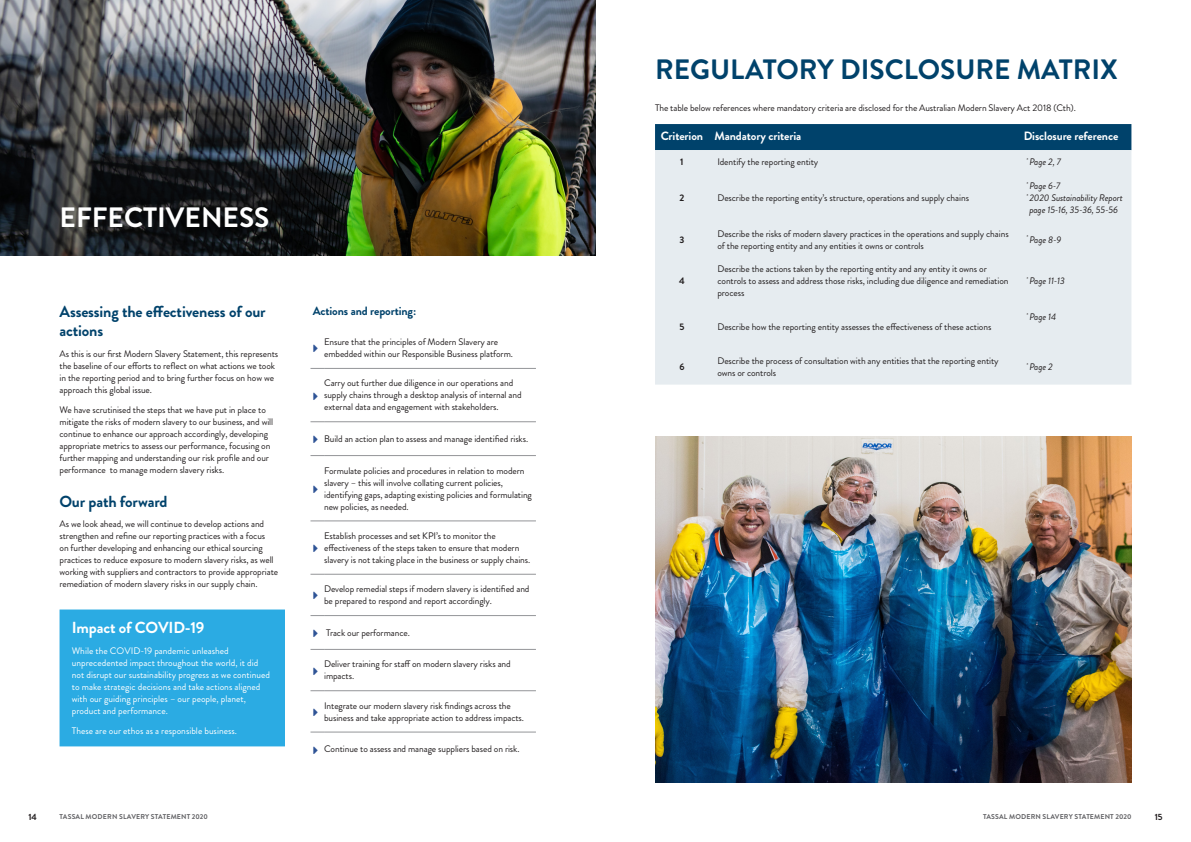
<style>
.page{position:relative;width:1191px;height:842px;background:#fff}
.page>*{position:absolute;margin:0;border:0;box-sizing:border-box;transform-origin:0 0}
.Heading_2{font:700 28px "Brandon Grotesque";color:#00426b}
.Heading_2-2{font:700 28px "Brandon Grotesque";color:#fff}
.Heading_2-3{font:700 16px/19px "Brandon Grotesque";letter-spacing:-.01em;color:#00426b}
.Heading_2-4{font:700 16px "Brandon Grotesque";letter-spacing:-.01em;color:#fff}
.Heading_2-5{font:700 12px "Brandon Grotesque";letter-spacing:-.01em;color:#fff}
.Heading_2-6{font:700 12px "Brandon Grotesque";letter-spacing:-.01em;color:#00426b}
.Heading_2-7{font:9.5px/12px "Brandon Grotesque";letter-spacing:-.01em;color:#231f20}
.Heading_2-8{font:9.5px/12px "Brandon Grotesque";color:#fff}
.Heading_2-9{font:italic 9.5px/12px "Brandon Grotesque";letter-spacing:-.01em;color:#231f20}
.Heading_2-10{font:700 9.5px "Brandon Grotesque";color:#231f20}
.t1{font:700 9px "Brandon Grotesque";color:#231f20}
.t2{font:700 7px "Brandon Grotesque";letter-spacing:.02em;color:#636366}
</style>
<div class="page">
<img style="left:0;top:0;width:595px;height:255px">
<hr style="left:324px;top:368px;width:212px;height:1px;background:#939598">
<hr style="left:324px;top:422px;width:212px;height:1px;background:#939598">
<hr style="left:324px;top:455px;width:212px;height:1px;background:#939598">
<hr style="left:324px;top:521px;width:212px;height:1px;background:#939598">
<hr style="left:324px;top:574px;width:212px;height:1px;background:#939598">
<hr style="left:324px;top:615px;width:212px;height:1px;background:#939598">
<svg style="left:310px;top:368px;width:14px;height:1px"></svg>
<svg style="left:310px;top:422px;width:14px;height:1px"></svg>
<svg style="left:310px;top:455px;width:14px;height:1px"></svg>
<svg style="left:310px;top:521px;width:14px;height:1px"></svg>
<svg style="left:310px;top:574px;width:14px;height:1px"></svg>
<svg style="left:310px;top:615px;width:14px;height:1px"></svg>
<svg style="left:310px;top:649px;width:14px;height:1px"></svg>
<hr style="left:324px;top:649px;width:212px;height:1px;background:#939598">
<svg style="left:310px;top:732px;width:14px;height:1px"></svg>
<hr style="left:324px;top:732px;width:212px;height:1px;background:#939598">
<svg style="left:310px;top:690px;width:14px;height:1px"></svg>
<hr style="left:324px;top:690px;width:212px;height:1px;background:#939598">
<div style="left:60px;top:610px;width:224px;height:136px;background:#2babe3"></div>
<div style="left:60px;top:609px;width:225px;height:137px;border:1px solid #2babe3"></div>
<div style="left:655px;top:124px;width:476px;height:26px;background:#00426b"></div>
<div style="left:655px;top:150px;width:476px;height:235px;background:#e6ecf0"></div>
<img style="left:655px;top:437px;width:476px;height:345px">
<p class="Heading_2" style="left:655px;top:50px;width:464px">REGULATORY DISCLOSURE MATRIX</p>
<p class="Heading_2-2" style="left:60px;top:198px;width:211px">EFFECTIVENESS</p>
<p class="Heading_2-3" style="left:60px;top:303px;width:208px">Assessing the effectiveness of our actions</p>
<p class="Heading_2-7" style="left:60px;top:348px;width:220px">As this is our first Modern Slavery Statement, this represents the baseline of our efforts to reflect on what actions we took in the reporting period and to bring further focus on how we approach this global issue.</p>
<p class="Heading_2-7" style="left:60px;top:404px;width:215px">We have scrutinised the steps that we have put in place to mitigate the risks of modern slavery to our business, and will continue to enhance our approach accordingly, developing appropriate metrics to assess our performance, focusing on further mapping and understanding our risk profile and our performance to manage modern slavery risks.</p>
<p class="Heading_2-3" style="left:60px;top:492px;width:110px">Our path forward</p>
<p class="Heading_2-7" style="left:60px;top:518px;width:220px">As we look ahead, we will continue to develop actions and strengthen and refine our reporting practices with a focus<br>on further developing and enhancing our ethical sourcing practices to reduce exposure to modern slavery risks, as well working with suppliers and contractors to provide appropriate remediation of modern slavery risks in our supply chain.</p>
<p class="Heading_2-4" style="left:72px;top:616px;width:134px">Impact of COVID-19</p>
<p class="Heading_2-8" style="left:72px;top:644px;width:200px">While the COVID-19 pandemic unleashed unprecedented impact throughout the world, it did not disrupt our sustainability progress as we continued to make strategic decisions and take actions aligned with our guiding principles – our people, planet, product and performance.</p>
<p class="Heading_2-8" style="left:72px;top:725px;width:167px">These are our ethos as a responsible business.</p>
<p class="Heading_2-6" style="left:313px;top:302px;width:105px">Actions and reporting:</p>
<p class="Heading_2-7" style="left:324px;top:336px;width:190px">Ensure that the principles of Modern Slavery are embedded within our Responsible Business platform.</p>
<p class="Heading_2-7" style="left:324px;top:377px;width:199px">Carry out further due diligence in our operations and supply chains through a desktop analysis of internal and external data and engagement with stakeholders.</p>
<p class="Heading_2-7" style="left:324px;top:433px;width:206px">Build an action plan to assess and manage identified risks.</p>
<p class="Heading_2-7" style="left:324px;top:464px;width:209px">Formulate policies and procedures in relation to modern slavery – this will involve collating current policies, identifying gaps, adapting existing policies and formulating new policies, as needed.</p>
<p class="Heading_2-7" style="left:324px;top:530px;width:208px">Establish processes and set KPI’s to monitor the effectiveness of the steps taken to ensure that modern slavery is not taking place in the business or supply chains.</p>
<p class="Heading_2-7" style="left:324px;top:583px;width:207px">Develop remedial steps if modern slavery is identified and be prepared to respond and report accordingly.</p>
<p class="Heading_2-7" style="left:326px;top:627px;width:85px">Track our performance.</p>
<p class="Heading_2-7" style="left:324px;top:658px;width:188px">Deliver training for staff on modern slavery risks and impacts.</p>
<p class="Heading_2-7" style="left:324px;top:700px;width:201px">Integrate our modern slavery risk findings across the business and take appropriate action to address impacts.</p>
<p class="Heading_2-7" style="left:324px;top:743px;width:197px">Continue to assess and manage suppliers based on risk.</p>
<p class="Heading_2-7" style="left:655px;top:102px;width:422px">The table below references where mandatory criteria are disclosed for the Australian Modern Slavery Act 2018 (Cth).</p>
<p class="Heading_2-5" style="left:660px;top:128px;width:44px">Criterion</p>
<p class="Heading_2-5" style="left:714px;top:128px;width:88px">Mandatory criteria</p>
<p class="Heading_2-5" style="left:1023px;top:128px;width:96px">Disclosure reference</p>
<p class="Heading_2-10" style="left:680px;top:155px;width:5px">1</p>
<p class="Heading_2-7" style="left:717px;top:156px;width:102px">Identify the reporting entity</p>
<p class="Heading_2-9" style="left:1026px;top:156px;width:36px"><sup>*</sup> Page 2, 7</p>
<p class="Heading_2-10" style="left:679px;top:191px;width:6px">2</p>
<p class="Heading_2-7" style="left:717px;top:192px;width:253px">Describe the reporting entity’s structure, operations and supply chains</p>
<p class="Heading_2-9" style="left:1026px;top:180px;width:98px"><sup>*</sup> Page 6-7<br><sup>*</sup> 2020 Sustainability Report page 15-16, 35-36, 55-56</p>
<p class="Heading_2-10" style="left:679px;top:233px;width:6px">3</p>
<p class="Heading_2-7" style="left:717px;top:227px;width:293px">Describe the risks of modern slavery practices in the operations and supply chains of the reporting entity and any entities it owns or controls</p>
<p class="Heading_2-9" style="left:1026px;top:233px;width:36px"><sup>*</sup> Page 8-9</p>
<p class="Heading_2-10" style="left:679px;top:274px;width:7px">4</p>
<p class="Heading_2-7" style="left:717px;top:263px;width:292px">Describe the actions taken by the reporting entity and any entity it owns or controls to assess and address those risks, including due diligence and remediation process</p>
<p class="Heading_2-9" style="left:1026px;top:275px;width:40px"><sup>*</sup> Page 11-13</p>
<p class="Heading_2-10" style="left:679px;top:320px;width:7px">5</p>
<p class="Heading_2-7" style="left:717px;top:321px;width:275px">Describe how the reporting entity assesses the effectiveness of these actions</p>
<p class="Heading_2-9" style="left:1026px;top:311px;width:31px"><sup>*</sup> Page 14</p>
<p class="Heading_2-10" style="left:679px;top:360px;width:7px">6</p>
<p class="Heading_2-7" style="left:717px;top:355px;width:283px">Describe the process of consultation with any entities that the reporting entity owns or controls</p>
<p class="Heading_2-9" style="left:1026px;top:361px;width:28px"><sup>*</sup> Page 2</p>
<p class="t1" style="left:28px;top:810px;width:10px">14</p>
<p class="t2" style="left:60px;top:812px;width:150px">TASSAL MODERN SLAVERY STATEMENT 2020</p>
<p class="t2" style="left:983px;top:812px;width:150px">TASSAL MODERN SLAVERY STATEMENT 2020</p>
<p class="t1" style="left:1154px;top:810px;width:9px">15</p>
</div>
